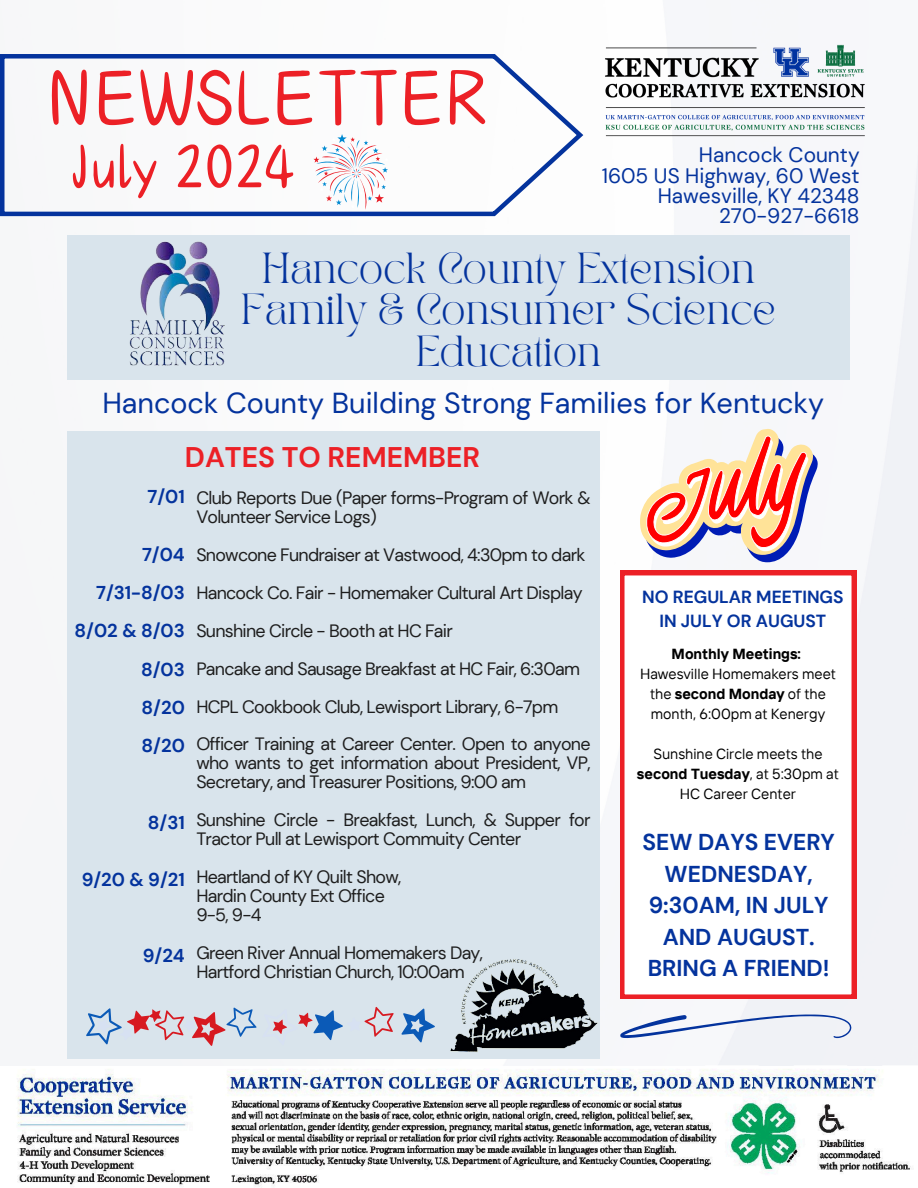
<style>
.page{position:relative;width:918px;height:1188px;background:#fff}
.page>*{position:absolute;margin:0;border:0;box-sizing:border-box;transform-origin:0 0}
.t1{font:85.8px "Canva Milk Ttea";color:#ec2026}
.t2{font:66.9px "Canva Milk Ttea";color:#ec2026}
.t3{font:30.3px/41.7px "TAN PEARL Regular";color:#04339d;text-align:center}
.t4{font:28.8px "DM Sans";color:#04339d}
.t5{font:700 28.35px "DM Sans";color:#ec2026}
.t6{font:700 22.95px/31.5px "DM Sans";color:#04339d;text-align:center}
.t7{font:20.85px/20.4px "DM Sans";color:#04339d;text-align:right}
.t8{font:700 18.6px "DM Sans";color:#04339d}
.t9{font:17.85px/18.9px "DM Sans";letter-spacing:-.04em;color:#1e1e1e}
.t10{font:700 17.55px/24px "DM Sans";color:#04339d;text-align:center}
.t11{font:14.55px/20px "TT Interphases";color:#000;text-align:center}
.t12{font:700 14.55px "TT Interphases";color:#000}
.s1{font-weight:700}
</style>
<div class="page">
<div style="left:0;top:135px;width:918px;height:930px;background:#f6f7f9"></div>
<div style="left:68px;top:235px;width:782px;height:145px;background:#d9e4ec"></div>
<svg style="left:620px;top:571px;width:236px;height:427px"></svg>
<div style="left:68px;top:431px;width:532px;height:627px;background:#d9e4ec"></div>
<svg style="left:0;top:54px;width:583px;height:162px"></svg>
<img style="left:590px;top:44px;width:290px;height:117px">
<img style="left:450px;top:953px;width:154px;height:105px">
<img style="left:17px;top:1069px;width:894px;height:117px">
<img style="left:129px;top:241px;width:96px;height:125px">
<svg style="left:620px;top:1014px;width:232px;height:24px"></svg>
<svg style="left:313px;top:134px;width:76px;height:75px"></svg>
<svg style="left:640px;top:429px;width:178px;height:133px"></svg>
<svg style="left:401px;top:1009px;width:34px;height:33px"></svg>
<svg style="left:86px;top:1007px;width:308px;height:39px"></svg>
<p class="t1" style="left:46px;top:45px;width:443px">NEWSLETTER</p>
<p class="t2" style="left:69px;top:125px;width:227px">July 2024</p>
<p class="t7" style="left:602px;top:145px;width:259px">Hancock County<br>1605 US Highway, 60 West<br>Hawesville, KY 42348<br>270-927-6618</p>
<p class="t3" style="left:241px;top:250px;width:536px">Hancock County Extension<br>Family &amp; Consumer Science<br>Education</p>
<p class="t4" style="left:102px;top:384px;width:723px">Hancock County Building Strong Families for Kentucky</p>
<p class="t5" style="left:185px;top:438px;width:297px">DATES TO REMEMBER</p>
<p class="t8" style="left:148px;top:485px;width:39px">7/01</p>
<p class="t8" style="left:142px;top:542px;width:44px">7/04</p>
<p class="t8" style="left:96px;top:581px;width:90px">7/31-8/03</p>
<p class="t8" style="left:75px;top:619px;width:112px">8/02 &amp; 8/03</p>
<p class="t8" style="left:141px;top:657px;width:45px">8/03</p>
<p class="t8" style="left:142px;top:695px;width:45px">8/20</p>
<p class="t8" style="left:142px;top:734px;width:45px">8/20</p>
<p class="t8" style="left:148px;top:810px;width:38px">8/31</p>
<p class="t8" style="left:82px;top:867px;width:105px">9/20 &amp; 9/21</p>
<p class="t8" style="left:143px;top:944px;width:44px">9/24</p>
<h6 class="t9" style="left:196px;top:488px;width:396px">Club Reports Due (Paper forms-Program of Work &amp;<br>Volunteer Service Logs)</h6>
<p class="t9" style="left:196px;top:545px;width:391px">Snowcone Fundraiser at Vastwood, 4:30pm to dark</p>
<h4 class="t9" style="left:196px;top:583px;width:388px">Hancock Co. Fair - Homemaker Cultural Art Display</h4>
<h4 class="t9" style="left:196px;top:621px;width:258px">Sunshine Circle - Booth at HC Fair</h4>
<h3 class="t9" style="left:196px;top:659px;width:385px">Pancake and Sausage Breakfast at HC Fair, 6:30am</h3>
<p class="t9" style="left:196px;top:697px;width:364px">HCPL Cookbook Club, Lewisport Library, 6-7pm</p>
<p class="t9" style="left:196px;top:735px;width:396px;text-align:justify">Officer Training at Career Center. Open to anyone who wants to get information about President, VP, Secretary, and Treasurer Positions, 9:00 am</p>
<p class="t9" style="left:196px;top:811px;width:396px">Sunshine Circle - Breakfast, Lunch, &amp; Supper for<br>Tractor Pull at Lewisport Commuity Center</p>
<p class="t9" style="left:196px;top:868px;width:206px">Heartland of KY Quilt Show,</p>
<p class="t9" style="left:196px;top:887px;width:190px">Hardin County Ext Office</p>
<p class="t9" style="left:196px;top:906px;width:67px">9-5, 9-4</p>
<p class="t9" style="left:196px;top:944px;width:288px">Green River Annual Homemakers Day,</p>
<p class="t9" style="left:196px;top:963px;width:270px">Hartford Christian Church, 10:00am</p>
<p class="t10" style="left:642px;top:585px;width:203px">NO REGULAR MEETINGS<br>IN JULY OR AUGUST</p>
<p class="t12" style="left:672px;top:644px;width:131px">Monthly Meetings:</p>
<p class="t11" style="left:640px;top:663px;width:198px">Hawesville Homemakers meet the <span class="s1">second Monday</span> of the month, 6:00pm at Kenergy</p>
<p class="t11" style="left:637px;top:743px;width:204px">Sunshine Circle meets the <span class="s1">second Tuesday</span>, at 5:30pm at<br>HC Career Center</p>
<p class="t6" style="left:642px;top:827px;width:194px">SEW DAYS EVERY<br>WEDNESDAY,<br>9:30AM, IN JULY<br>AND AUGUST.<br>BRING A FRIEND!</p>
</div>
